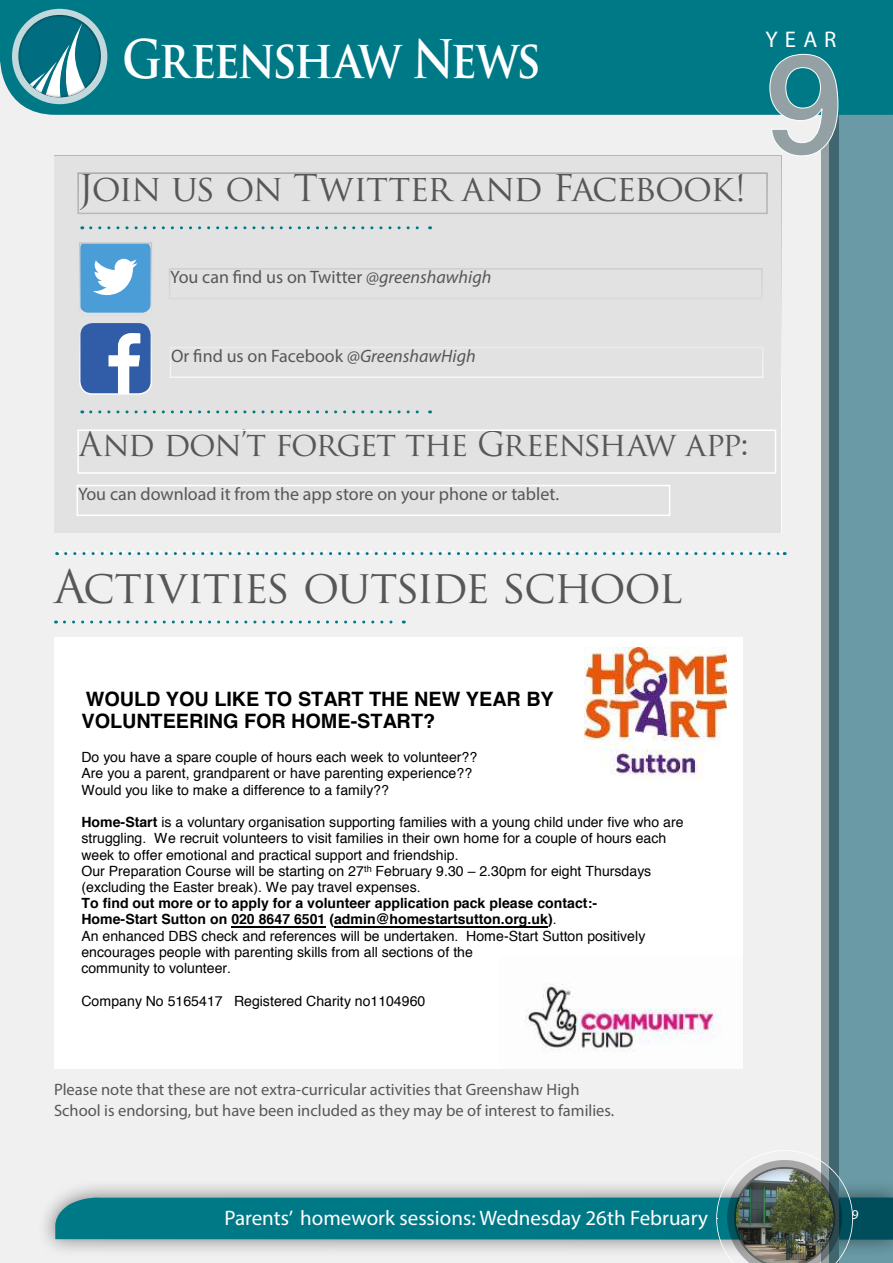
<style>
.page{position:relative;width:893px;height:1263px;background:#f0f0f1}
.page>*{position:absolute;margin:0;border:0;box-sizing:border-box;transform-origin:0 0}
.t1{font:700 51.75px "Trajan Pro";letter-spacing:-.055em;color:#fff;scale:.87 1}
.t2{font:45px "Trajan Pro";letter-spacing:-.04em;color:#575756}
.t3{font:36px "Trajan Pro";letter-spacing:-.04em;color:#575756}
.t4{font:33px "Trajan Pro";letter-spacing:-.055em;color:#575756}
.t5{font:22.8px "Myriad Pro";color:#fff}
.t6{font:21px "Myriad Pro";color:#fff}
.t7{font:700 19.8px/22.6px "Helvetica";letter-spacing:-.005em;color:#000}
.t8{font:18px "Myriad Pro";color:#575756}
.t9{font:16.5px/21px "Myriad Pro";color:#575756}
.t10{font:14.1px/16.4px "Helvetica";color:#000}
.t11{font:13.5px "Myriad Pro";color:#fff}
.s1{font-style:italic}
.s2{font-weight:700}
.s3{font-family:"Arial"}
</style>
<div class="page">
<div style="left:37px;top:1178px;width:856px;height:80px;background:#000;opacity:.5"></div>
<div style="left:822px;top:6px;width:17px;height:1257px;background:#93a1a4"></div>
<svg style="left:829px;top:115px;width:64px;height:1035px;background:#5f8d98"></svg>
<div style="left:0;top:0;width:893px;height:115px;background:#007987"></div>
<div style="left:12px;top:9px;width:95px;height:95px;background:#c1d9dd;border-radius:50%"></div>
<div style="left:6px;top:3px;width:108px;height:95px;background:#000;opacity:.75"></div>
<svg style="left:55px;top:1150px;width:838px;height:113px"></svg>
<div style="left:722px;top:1158px;width:123px;height:105px;background:#000;opacity:.4"></div>
<svg style="left:769px;top:54px;width:69px;height:102px"></svg>
<svg style="left:64px;top:620px;width:340px;height:3px"></svg>
<div style="left:54px;top:637px;width:688px;height:431px;background:#fff"></div>
<hr style="left:231px;top:926px;width:94px;height:1px;background:#000">
<hr style="left:334px;top:926px;width:214px;height:1px;background:#000">
<img style="left:584px;top:647px;width:143px;height:133px">
<img style="left:525px;top:984px;width:197px;height:68px">
<div style="left:54px;top:155px;width:728px;height:378px;background:#e1e1e1;border:2px solid #fff"></div>
<div style="left:77px;top:172px;width:691px;height:42px;border:2px solid #fff"></div>
<div style="left:77px;top:429px;width:699px;height:45px;border:2px solid #fff"></div>
<svg style="left:91px;top:410px;width:340px;height:3px"></svg>
<svg style="left:57px;top:551px;width:728px;height:4px"></svg>
<div style="left:169px;top:268px;width:594px;height:31px;border:2px solid #fff"></div>
<div style="left:170px;top:347px;width:593px;height:31px;border:2px solid #fff"></div>
<div style="left:77px;top:485px;width:593px;height:31px;border:2px solid #fff"></div>
<svg style="left:82px;top:325px;width:67px;height:67px;background:#5e80bb"></svg>
<div style="left:79px;top:322px;width:73px;height:73px;border:2px solid #fff;border-radius:13px"></div>
<svg style="left:82px;top:245px;width:67px;height:68px;background:#71b2de"></svg>
<div style="left:79px;top:242px;width:73px;height:74px;border:2px solid #fff"></div>
<svg style="left:91px;top:226px;width:340px;height:3px"></svg>
<h1 class="t1" style="left:122px;top:27px;width:483px">Greenshaw News</h1>
<h3 class="t5" style="left:765px;top:25px;width:73px">YEAR</h3>
<h3 class="t3" style="left:79px;top:165px;width:669px">Join us on Twitter and Facebook!</h3>
<p class="t8" style="left:170px;top:266px;width:323px">You can find us on Twitter <span class="s1">@greenshawhigh</span></p>
<p class="t8" style="left:171px;top:345px;width:306px">Or find us on Facebook <span class="s1">@GreenshawHigh</span></p>
<h3 class="t4" style="left:79px;top:423px;width:671px">And don’t forget the Greenshaw app:</h3>
<p class="t8" style="left:78px;top:483px;width:483px">You can download it from the app store on your phone or tablet.</p>
<h2 class="t2" style="left:54px;top:558px;width:630px">Activities outside school</h2>
<h3 class="t7" style="left:81px;top:688px;width:474px">WOULD YOU LIKE TO START THE NEW YEAR BY<br>VOLUNTEERING FOR HOME-START?</h3>
<p class="t10" style="left:81px;top:749px;width:397px">Do you have a spare couple of hours each week to volunteer??<br>Are you a parent, grandparent or have parenting experience??<br>Would you like to make a difference to a family??</p>
<p class="t10" style="left:81px;top:814px;width:604px"><span class="s2">Home-Start</span> is a voluntary organisation supporting families with a young child under five who are struggling. We recruit volunteers to visit families in their own home for a couple of hours each week to offer emotional and practical support and friendship.<br>Our Preparation Course will be starting on 27<sup>th</sup> February 9.30 <span class="s3">–</span> 2.30pm for eight Thursdays (excluding the Easter break). We pay travel expenses.</p>
<p class="t10" style="left:81px;top:895px;width:565px"><span class="s2">To find out more or to apply for a volunteer application pack please contact:- Home-Start Sutton on 020 8647 6501 (admin@homestartsutton.org.uk)</span>.<br>An enhanced DBS check and references will be undertaken. Home-Start Sutton positively encourages people with parenting skills from all sections of the<br>community to volunteer.</p>
<p class="t10" style="left:81px;top:993px;width:345px">Company No 5165417 Registered Charity no1104960</p>
<p class="t9" style="left:54px;top:1078px;width:562px">Please note that these are not extra-curricular activities that Greenshaw High<br>School is endorsing, but have been included as they may be of interest to families.</p>
<h3 class="t6" style="left:224px;top:1205px;width:485px">Parents’ homework sessions: Wednesday 26th February</h3>
<p class="t11" style="left:852px;top:1206px;width:8px">9</p>
</div>
